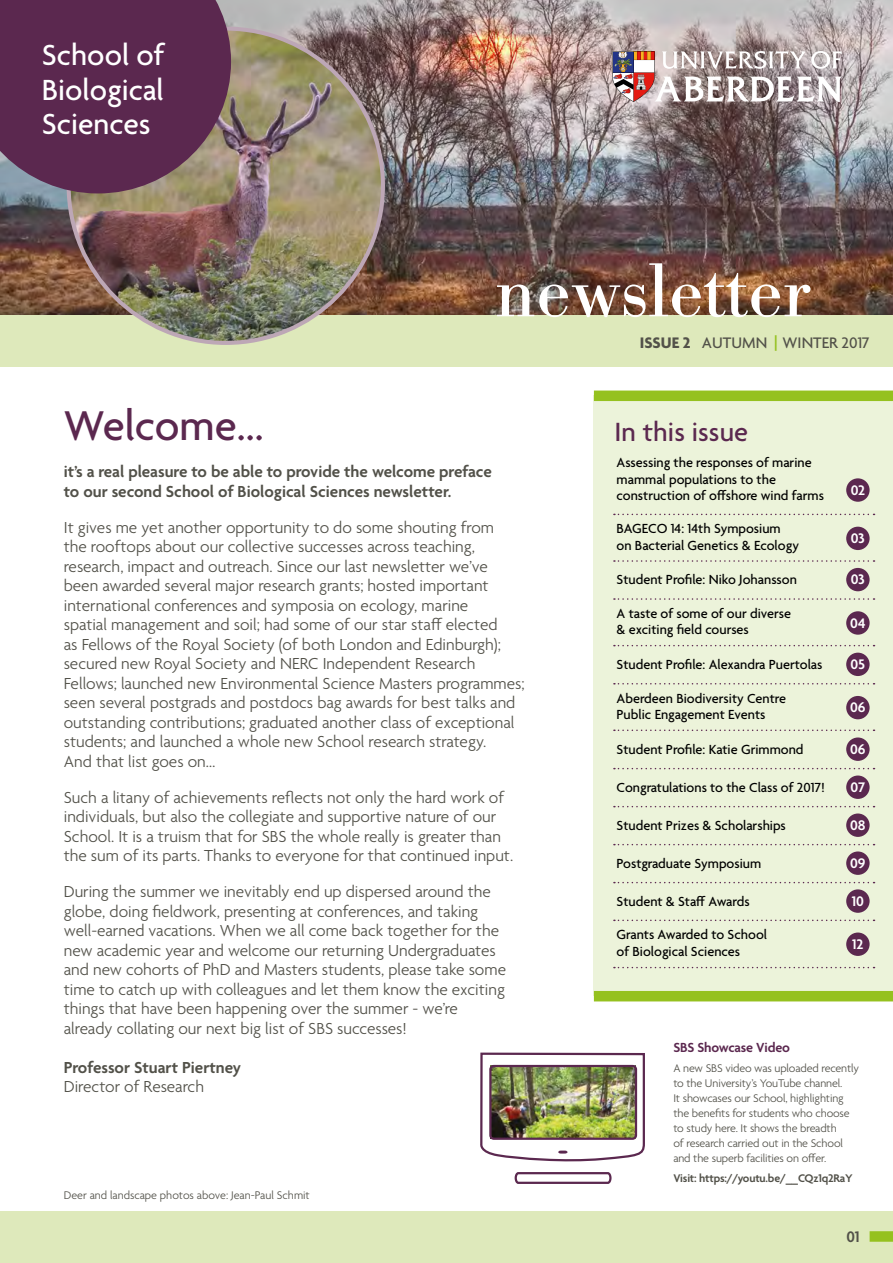
<style>
.page{position:relative;width:893px;height:1263px;background:#fff}
.page>*{position:absolute;margin:0;border:0;box-sizing:border-box;transform-origin:0 0}
.t1{font:75px "Bodoni BE";letter-spacing:.005em;color:#fff}
.t2{font:500 45px "Agenda";letter-spacing:-.005em;color:#5b284f}
.t3{font:500 31.5px/34.5px "Agenda";color:#fff;text-align:justify}
.t4{font:500 28.5px "Agenda";letter-spacing:.005em;color:#5b284f}
.t5{font:300 17.25px/19.5px "Agenda";color:#525149}
.t6{font:600 17.25px/19.5px "Agenda";color:#525149}
.t7{font:500 16.5px "Agenda";color:#525149}
.t8{font:600 16.5px "Agenda";color:#525149}
.t9{font:600 15px "Agenda";color:#fff}
.t10{font:500 14.25px/16.5px "Agenda";color:#000}
.t11{font:600 14.25px "Agenda";letter-spacing:-.01em;color:#5b284f}
.t12{font:300 12px/15px "Agenda";letter-spacing:-.01em;color:#525149}
.t13{font:600 12px "Agenda";letter-spacing:-.015em;color:#525149}
.s1{font-weight:700}
.s2{font-weight:600;color:#95c11f}
</style>
<div class="page">
<img style="left:0;top:0;width:893px;height:315px">
<div style="left:0;top:1212px;width:893px;height:51px;background:#dee9bb"></div>
<svg style="left:612px;top:51px;width:230px;height:51px"></svg>
<div style="left:870px;top:1231px;width:23px;height:11px;background:#95c11f"></div>
<div style="left:0;top:315px;width:893px;height:52px;background:#dee9bb"></div>
<div style="left:594px;top:395px;width:299px;height:600px;background:#ecf3da"></div>
<div style="left:594px;top:991px;width:299px;height:10px;background:#95c11f"></div>
<svg style="left:614px;top:514px;width:260px;height:1px"></svg>
<div style="left:846px;top:478px;width:24px;height:24px;background:#5b284f;border-radius:50%"></div>
<div style="left:594px;top:391px;width:299px;height:10px;background:#95c11f"></div>
<svg style="left:614px;top:560px;width:260px;height:2px"></svg>
<div style="left:846px;top:527px;width:24px;height:23px;background:#5b284f;border-radius:50%"></div>
<svg style="left:614px;top:598px;width:260px;height:2px"></svg>
<div style="left:846px;top:568px;width:24px;height:23px;background:#5b284f;border-radius:50%"></div>
<svg style="left:614px;top:645px;width:260px;height:1px"></svg>
<div style="left:846px;top:611px;width:24px;height:24px;background:#5b284f;border-radius:50%"></div>
<svg style="left:614px;top:683px;width:260px;height:1px"></svg>
<div style="left:846px;top:653px;width:24px;height:23px;background:#5b284f;border-radius:50%"></div>
<svg style="left:614px;top:729px;width:260px;height:2px"></svg>
<div style="left:846px;top:696px;width:24px;height:23px;background:#5b284f;border-radius:50%"></div>
<svg style="left:614px;top:768px;width:260px;height:1px"></svg>
<div style="left:846px;top:737px;width:24px;height:24px;background:#5b284f;border-radius:50%"></div>
<svg style="left:614px;top:806px;width:260px;height:1px"></svg>
<div style="left:846px;top:775px;width:24px;height:24px;background:#5b284f;border-radius:50%"></div>
<svg style="left:614px;top:844px;width:260px;height:1px"></svg>
<div style="left:846px;top:813px;width:24px;height:24px;background:#5b284f;border-radius:50%"></div>
<svg style="left:614px;top:882px;width:260px;height:1px"></svg>
<div style="left:846px;top:851px;width:24px;height:24px;background:#5b284f;border-radius:50%"></div>
<div style="left:846px;top:889px;width:24px;height:24px;background:#5b284f;border-radius:50%"></div>
<svg style="left:614px;top:919px;width:260px;height:2px"></svg>
<svg style="left:614px;top:967px;width:260px;height:1px"></svg>
<div style="left:846px;top:932px;width:24px;height:24px;background:#5b284f;border-radius:50%"></div>
<img style="left:480px;top:1052px;width:165px;height:110px">
<svg style="left:514px;top:1172px;width:98px;height:12px"></svg>
<div style="left:489px;top:1065px;width:148px;height:75px;border:2px solid #5b284f;border-radius:3px"></div>
<img style="left:69px;top:29px;width:314px;height:314px;border-radius:157px">
<svg style="left:0;top:0;width:231px;height:193px"></svg>
<h3 class="t3" style="left:42px;top:40px;width:124px">School of Biological Sciences</h3>
<h1 class="t1" style="left:495px;top:248px;width:317px">newsletter</h1>
<p class="t7" style="left:640px;top:334px;width:231px"><span class="s1">ISSUE 2</span> AUTUMN <span class="s2">|</span> WINTER 2017</p>
<h2 class="t2" style="left:64px;top:402px;width:201px">Welcome...</h2>
<p class="t6" style="left:64px;top:463px;width:430px">it’s a real pleasure to be able to provide the welcome preface to our second School of Biological Sciences newsletter.</p>
<p class="t5" style="left:64px;top:518px;width:462px">It gives me yet another opportunity to do some shouting from<br>the rooftops about our collective successes across teaching, research, impact and outreach. Since our last newsletter we’ve been awarded several major research grants; hosted important international conferences and symposia on ecology, marine<br>spatial management and soil; had some of our star staff elected<br>as Fellows of the Royal Society (of both London and Edinburgh); secured new Royal Society and NERC Independent Research Fellows; launched new Environmental Science Masters programmes; seen several postgrads and postdocs bag awards for best talks and outstanding contributions; graduated another class of exceptional students; and launched a whole new School research strategy.<br>And that list goes on…</p>
<p class="t5" style="left:64px;top:788px;width:451px">Such a litany of achievements reflects not only the hard work of individuals, but also the collegiate and supportive nature of our School. It is a truism that for SBS the whole really is greater than the sum of its parts. Thanks to everyone for that continued input.</p>
<p class="t5" style="left:64px;top:883px;width:444px">During the summer we inevitably end up dispersed around the globe, doing fieldwork, presenting at conferences, and taking well-earned vacations. When we all come back together for the new academic year and welcome our returning Undergraduates and new cohorts of PhD and Masters students, please take some time to catch up with colleagues and let them know the exciting things that have been happening over the summer - we’re already collating our next big list of SBS successes!</p>
<p class="t6" style="left:64px;top:1058px;width:179px">Professor Stuart Piertney</p>
<p class="t5" style="left:64px;top:1078px;width:142px">Director of Research</p>
<p class="t12" style="left:64px;top:1188px;width:248px">Deer and landscape photos above: Jean-Paul Schmit</p>
<h3 class="t4" style="left:614px;top:416px;width:135px">In this issue</h3>
<p class="t10" style="left:617px;top:455px;width:209px">Assessing the responses of marine mammal populations to the construction of offshore wind farms</p>
<p class="t9" style="left:851px;top:482px;width:16px">02</p>
<p class="t10" style="left:617px;top:521px;width:184px">BAGECO 14: 14th Symposium on Bacterial Genetics &amp; Ecology</p>
<p class="t9" style="left:851px;top:530px;width:16px">03</p>
<p class="t10" style="left:617px;top:572px;width:182px">Student Profile: Niko Johansson</p>
<p class="t9" style="left:851px;top:571px;width:16px">03</p>
<p class="t10" style="left:617px;top:606px;width:176px">A taste of some of our diverse &amp; exciting field courses</p>
<p class="t9" style="left:850px;top:615px;width:17px">04</p>
<p class="t10" style="left:617px;top:657px;width:207px">Student Profile: Alexandra Puertolas</p>
<p class="t9" style="left:850px;top:656px;width:16px">05</p>
<p class="t10" style="left:617px;top:691px;width:171px">Aberdeen Biodiversity Centre<br>Public Engagement Events</p>
<p class="t9" style="left:850px;top:699px;width:17px">06</p>
<p class="t10" style="left:617px;top:742px;width:188px">Student Profile: Katie Grimmond</p>
<p class="t9" style="left:850px;top:741px;width:17px">06</p>
<p class="t10" style="left:617px;top:780px;width:210px">Congratulations to the Class of 2017!</p>
<p class="t9" style="left:851px;top:779px;width:16px">07</p>
<p class="t10" style="left:617px;top:818px;width:171px">Student Prizes &amp; Scholarships</p>
<p class="t9" style="left:850px;top:817px;width:17px">08</p>
<p class="t10" style="left:617px;top:856px;width:146px">Postgraduate Symposium</p>
<p class="t9" style="left:850px;top:855px;width:17px">09</p>
<p class="t10" style="left:617px;top:893px;width:135px">Student &amp; Staff Awards</p>
<p class="t9" style="left:852px;top:893px;width:14px">10</p>
<p class="t10" style="left:617px;top:927px;width:152px">Grants Awarded to School of Biological Sciences</p>
<p class="t9" style="left:852px;top:936px;width:13px">12</p>
<p class="t11" style="left:673px;top:1040px;width:118px">SBS Showcase Video</p>
<p class="t12" style="left:673px;top:1061px;width:187px">A new SBS video was uploaded recently to the University’s YouTube channel.<br>It showcases our School, highlighting the benefits for students who choose to study here. It shows the breadth<br>of research carried out in the School and the superb facilities on offer.</p>
<p class="t13" style="left:673px;top:1172px;width:181px">Visit: https://youtu.be/__CQz1q2RaY</p>
<p class="t8" style="left:846px;top:1227px;width:15px">01</p>
</div>
